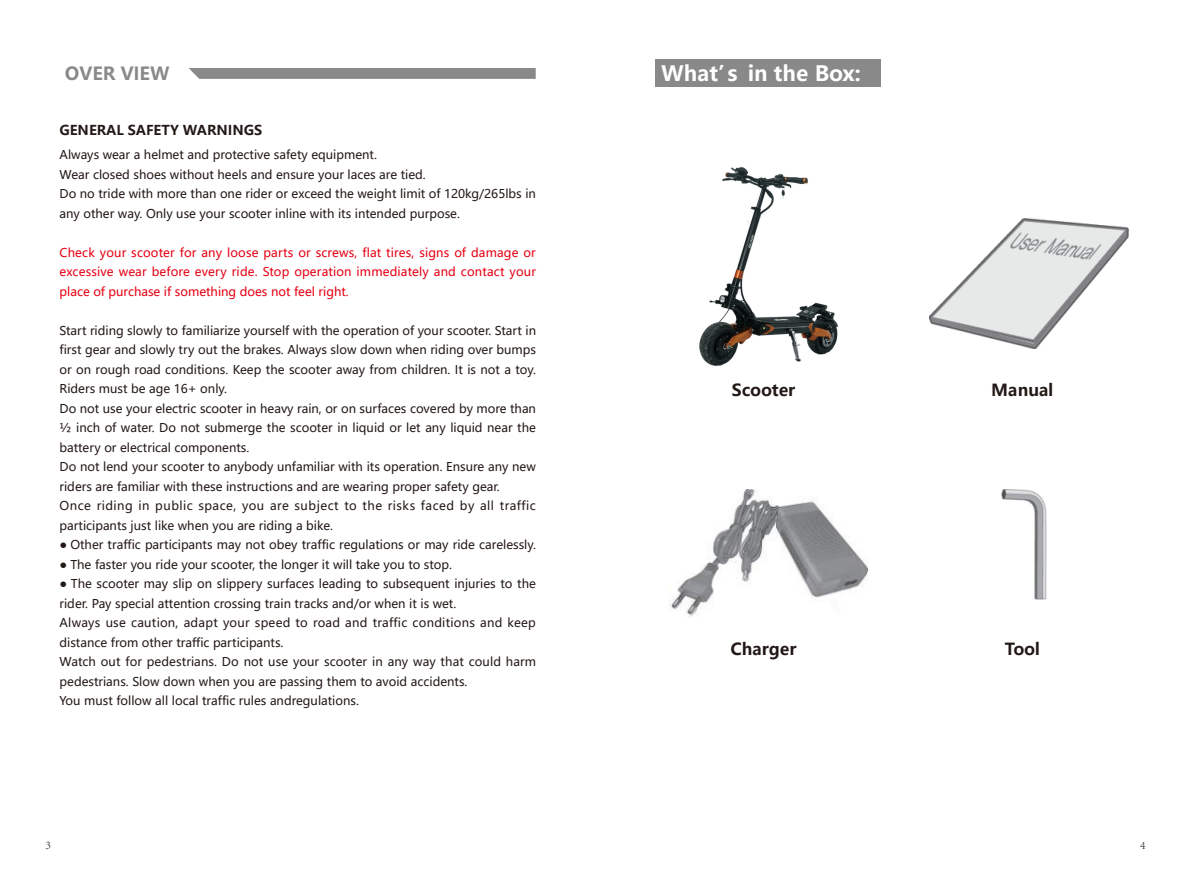
<style>
.page{position:relative;width:1191px;height:893px;background:#fff}
.page>*{position:absolute;margin:0;border:0;box-sizing:border-box;transform-origin:0 0}
.t1{font:700 21px "Microsoft Ya Hei";color:#fff}
.t2{font:700 18px "Microsoft Ya Hei";color:#898989}
.t3{font:700 16.5px "Microsoft Ya Hei";color:#231916}
.t4{font:700 13.5px "Microsoft Ya Hei";color:#231916}
.t5{font:12px/19.5px "Microsoft Ya Hei";color:#231916}
.t6{font:12px/19.5px "Microsoft Ya Hei";color:#e60013;text-align:justify}
.t7{font:12px/19.5px "Microsoft Ya Hei";letter-spacing:.04em;color:#231916}
.t8{font:12px/19.5px "Microsoft Ya Hei";letter-spacing:.02em;color:#231916}
.t9{font:300 12px "Adobe Song Std";color:#231916}
</style>
<div class="page">
<svg style="left:189px;top:68px;width:347px;height:11px;background:#8c8c8c"></svg>
<div style="left:655px;top:60px;width:225px;height:27px;background:#898989"></div>
<img style="left:699px;top:167px;width:139px;height:199px">
<img style="left:929px;top:219px;width:199px;height:129px">
<img style="left:669px;top:490px;width:199px;height:127px">
<img style="left:1001px;top:490px;width:45px;height:110px">
<p class="t2" style="left:65px;top:61px;width:106px">OVER VIEW</p>
<p class="t1" style="left:661px;top:59px;width:201px">What’s in the Box:</p>
<p class="t4" style="left:60px;top:121px;width:204px">GENERAL SAFETY WARNINGS</p>
<p class="t5" style="left:60px;top:145px;width:319px">Always wear a helmet and protective safety equipment.</p>
<p class="t5" style="left:60px;top:164px;width:368px">Wear closed shoes without heels and ensure your laces are tied.</p>
<p class="t5" style="left:60px;top:184px;width:478px">Do no tride with more than one rider or exceed the weight limit of 120kg/265lbs in any other way. Only use your scooter inline with its intended purpose.</p>
<p class="t6" style="left:60px;top:242px;width:478px">Check your scooter for any loose parts or screws, flat tires, signs of damage or excessive wear before every ride. Stop operation immediately and contact your place of purchase if something does not feel right.</p>
<p class="t5" style="left:60px;top:320px;width:478px;text-align:justify">Start riding slowly to familiarize yourself with the operation of your scooter. Start in first gear and slowly try out the brakes. Always slow down when riding over bumps or on rough road conditions. Keep the scooter away from children. It is not a toy.<br>Riders must be age 16+ only.</p>
<p class="t5" style="left:60px;top:398px;width:478px;text-align:justify">Do not use your electric scooter in heavy rain, or on surfaces covered by more than ½ inch of water. Do not submerge the scooter in liquid or let any liquid near the battery or electrical components.</p>
<p class="t5" style="left:60px;top:457px;width:478px">Do not lend your scooter to anybody unfamiliar with its operation. Ensure any new riders are familiar with these instructions and are wearing proper safety gear.</p>
<p class="t7" style="left:60px;top:496px;width:478px">Once riding in public space, you are subject to the risks faced by all traffic participants just like when you are riding a bike.</p>
<p class="t5" style="left:60px;top:535px;width:478px">● Other traffic participants may not obey traffic regulations or may ride carelessly.</p>
<p class="t5" style="left:60px;top:554px;width:394px">● The faster you ride your scooter, the longer it will take you to stop.</p>
<p class="t5" style="left:60px;top:574px;width:478px">● The scooter may slip on slippery surfaces leading to subsequent injuries to the rider. Pay special attention crossing train tracks and/or when it is wet.</p>
<p class="t8" style="left:60px;top:613px;width:478px">Always use caution, adapt your speed to road and traffic conditions and keep distance from other traffic participants.</p>
<p class="t5" style="left:60px;top:652px;width:478px">Watch out for pedestrians. Do not use your scooter in any way that could harm pedestrians. Slow down when you are passing them to avoid accidents.</p>
<p class="t5" style="left:60px;top:691px;width:301px">You must follow all local traffic rules andregulations.</p>
<p class="t3" style="left:732px;top:379px;width:65px">Scooter</p>
<p class="t3" style="left:730px;top:638px;width:67px">Charger</p>
<p class="t3" style="left:991px;top:379px;width:64px">Manual</p>
<p class="t3" style="left:1004px;top:638px;width:37px">Tool</p>
<p class="t9" style="left:45px;top:838px;width:7px">3</p>
<p class="t9" style="left:1140px;top:838px;width:7px">4</p>
</div>
